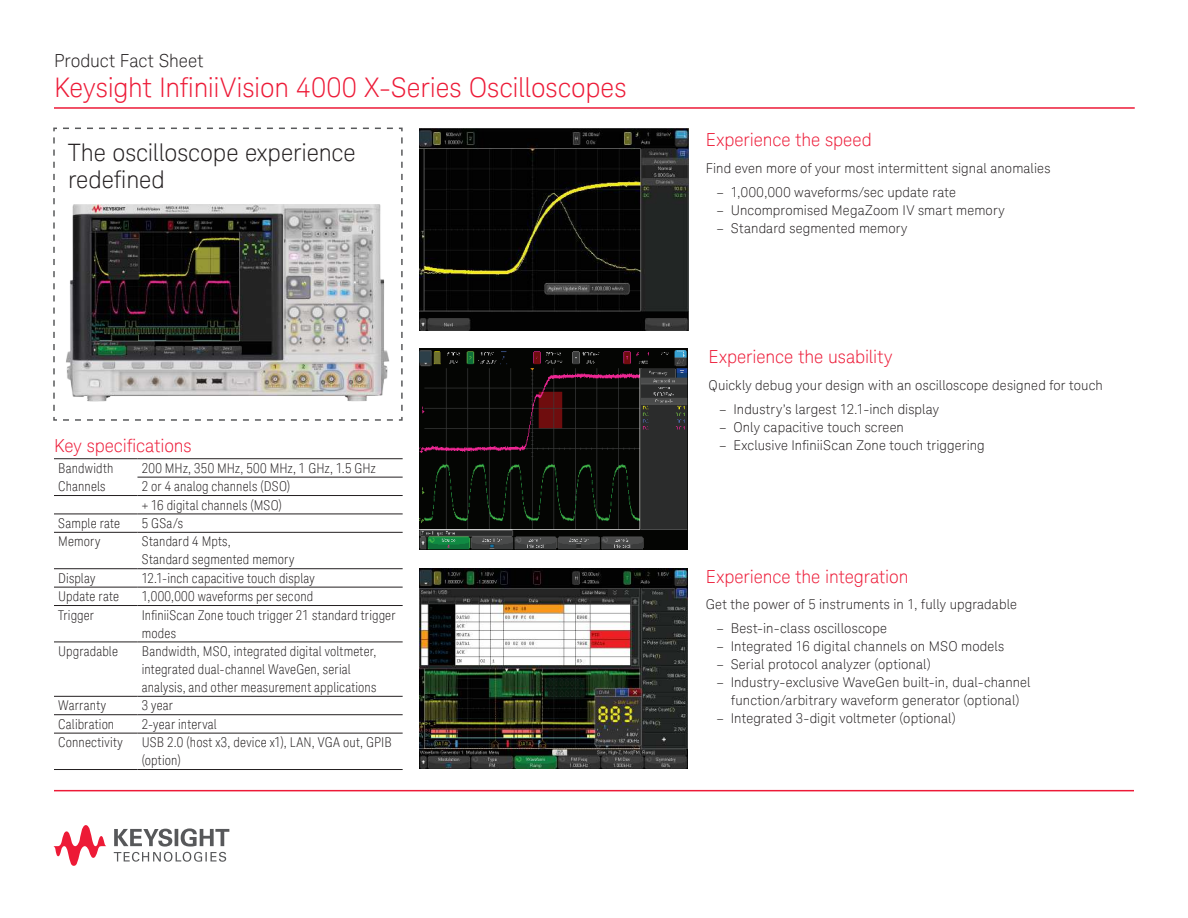
<style>
.page{position:relative;width:1188px;height:918px;background:#fff}
.page>*{position:absolute;margin:0;border:0;box-sizing:border-box;transform-origin:0 0}
.t1{font:300 27px "Keysight Sans";letter-spacing:-.005em;color:#ed1a37}
.t2{font:300 24px/27px "Keysight Sans";letter-spacing:-.005em;color:#231f20}
.t3{font:300 18px "Keysight Sans";letter-spacing:-.005em;color:#ed1a37}
.t4{font:300 18px "Keysight Sans";color:#231f20}
.t5{font:300 13.5px/18px "Keysight Sans";letter-spacing:.01em;color:#231f20;text-align:center}
.t6{font:300 condensed 13.5px/18px "Keysight Sans";letter-spacing:.015em;color:#231f20}
</style>
<div class="page">
<svg style="left:53px;top:127px;width:350px;height:294px"></svg>
<hr style="left:54px;top:458px;width:83px;height:1px;background:#231f20">
<hr style="left:137px;top:458px;width:266px;height:1px;background:#231f20">
<hr style="left:137px;top:477px;width:266px;height:1px;background:#231f20">
<hr style="left:54px;top:495px;width:83px;height:1px;background:#231f20">
<hr style="left:137px;top:495px;width:266px;height:1px;background:#231f20">
<hr style="left:54px;top:514px;width:83px;height:1px;background:#231f20">
<hr style="left:137px;top:514px;width:266px;height:1px;background:#231f20">
<hr style="left:54px;top:532px;width:83px;height:1px;background:#231f20">
<hr style="left:137px;top:532px;width:266px;height:1px;background:#231f20">
<hr style="left:54px;top:568px;width:83px;height:1px;background:#231f20">
<hr style="left:137px;top:568px;width:266px;height:1px;background:#231f20">
<hr style="left:54px;top:587px;width:83px;height:1px;background:#231f20">
<hr style="left:137px;top:587px;width:266px;height:1px;background:#231f20">
<hr style="left:54px;top:605px;width:83px;height:1px;background:#231f20">
<hr style="left:137px;top:605px;width:266px;height:1px;background:#231f20">
<hr style="left:54px;top:642px;width:83px;height:1px;background:#231f20">
<hr style="left:137px;top:642px;width:266px;height:1px;background:#231f20">
<hr style="left:54px;top:696px;width:83px;height:1px;background:#231f20">
<hr style="left:137px;top:696px;width:266px;height:1px;background:#231f20">
<hr style="left:54px;top:714px;width:83px;height:1px;background:#231f20">
<hr style="left:137px;top:714px;width:266px;height:1px;background:#231f20">
<hr style="left:54px;top:733px;width:83px;height:1px;background:#231f20">
<hr style="left:137px;top:733px;width:266px;height:1px;background:#231f20">
<hr style="left:54px;top:769px;width:83px;height:1px;background:#231f20">
<hr style="left:137px;top:769px;width:266px;height:1px;background:#231f20">
<hr style="left:54px;top:790px;width:1080px;height:1px;background:#ed1a37">
<hr style="left:54px;top:107px;width:1081px;height:2px;background:#ed1a37">
<img style="left:60px;top:204px;width:335px;height:204px">
<img style="left:420px;top:568px;width:267px;height:201px">
<img style="left:420px;top:129px;width:268px;height:201px">
<img style="left:420px;top:349px;width:267px;height:200px">
<svg style="left:114px;top:828px;width:115px;height:34px"></svg>
<svg style="left:53px;top:825px;width:53px;height:41px"></svg>
<h3 class="t4" style="left:54px;top:53px;width:151px">Product Fact Sheet</h3>
<h1 class="t1" style="left:54px;top:72px;width:574px">Keysight Ini niiVision 4000 X-Series Oscilloscopes</h1>
<h2 class="t2" style="left:68px;top:140px;width:289px">The oscilloscope experience redei ned</h2>
<h3 class="t3" style="left:54px;top:435px;width:139px">Key speciications</h3>
<p class="t6" style="left:58px;top:460px;width:57px">Bandwidth<br>Channels</p>
<p class="t6" style="left:142px;top:460px;width:236px;line-height:18.5px">200 MHz, 350 MHz, 500 MHz, 1 GHz, 1.5 GHz<br>2 or 4 analog channels (DSO)<br>+ 16 digital channels (MSO)</p>
<p class="t6" style="left:58px;top:515px;width:63px">Sample rate</p>
<p class="t6" style="left:142px;top:515px;width:43px">5 GSa/s</p>
<p class="t6" style="left:58px;top:534px;width:44px">Memory</p>
<p class="t6" style="left:142px;top:534px;width:154px">Standard 4 Mpts,<br>Standard segmented memory</p>
<p class="t6" style="left:58px;top:570px;width:39px">Display</p>
<p class="t6" style="left:142px;top:570px;width:175px">12.1-inch capacitive touch display</p>
<p class="t6" style="left:58px;top:588px;width:62px">Update rate</p>
<p class="t6" style="left:142px;top:588px;width:173px">1,000,000 waveforms per second</p>
<p class="t6" style="left:58px;top:607px;width:37px">Trigger</p>
<p class="t6" style="left:142px;top:606px;width:255px">IniniiScan Zone touch trigger 21 standard trigger modes</p>
<p class="t6" style="left:58px;top:643px;width:61px">Upgradable</p>
<p class="t6" style="left:142px;top:643px;width:236px">Bandwidth, MSO, integrated digital voltmeter, integrated dual-channel WaveGen, serial analysis, and other measurement applications</p>
<p class="t6" style="left:58px;top:698px;width:49px">Warranty</p>
<p class="t6" style="left:142px;top:698px;width:33px">3 year</p>
<p class="t6" style="left:58px;top:716px;width:58px">Calibration</p>
<p class="t6" style="left:142px;top:716px;width:77px">2-year interval</p>
<p class="t6" style="left:58px;top:734px;width:66px">Connectivity</p>
<p class="t6" style="left:142px;top:734px;width:252px">USB 2.0 (host x3, device x1), LAN, VGA out, GPIB (option)</p>
<h3 class="t3" style="left:706px;top:132px;width:167px">Experience the speed</h3>
<p class="t5" style="left:706px;top:160px;width:346px">Find even more of your most intermittent signal anomalies</p>
<p class="t5" style="left:716px;top:184px;width:241px">– 1,000,000 waveforms/sec update rate</p>
<p class="t5" style="left:716px;top:202px;width:290px">– Uncompromised MegaZoom IV smart memory</p>
<p class="t5" style="left:716px;top:220px;width:193px">– Standard segmented memory</p>
<h3 class="t3" style="left:709px;top:349px;width:185px">Experience the usability</h3>
<p class="t5" style="left:709px;top:376px;width:396px">Quickly debug your design with an oscilloscope designed for touch</p>
<p class="t5" style="left:719px;top:401px;width:221px">– Industry’s largest 12.1-inch display</p>
<p class="t5" style="left:719px;top:419px;width:186px">– Only capacitive touch screen</p>
<p class="t5" style="left:719px;top:437px;width:267px">– Exclusive Ini niiScan Zone touch triggering</p>
<h3 class="t3" style="left:706px;top:569px;width:204px">Experience the integration</h3>
<p class="t5" style="left:706px;top:596px;width:313px">Get the power of 5 instruments in 1, fully upgradable</p>
<p class="t5" style="left:716px;top:620px;width:172px">– Best-in-class oscilloscope</p>
<p class="t5" style="left:716px;top:638px;width:289px">– Integrated 16 digital channels on MSO models</p>
<p class="t5" style="left:716px;top:656px;width:216px">– Serial protocol analyzer (optional)</p>
<p class="t5" style="left:716px;top:674px;width:316px">– Industry-exclusive WaveGen built-in, dual-channel function/arbitrary waveform generator (optional)</p>
<p class="t5" style="left:716px;top:710px;width:241px">– Integrated 3-digit voltmeter (optional)</p>
</div>
